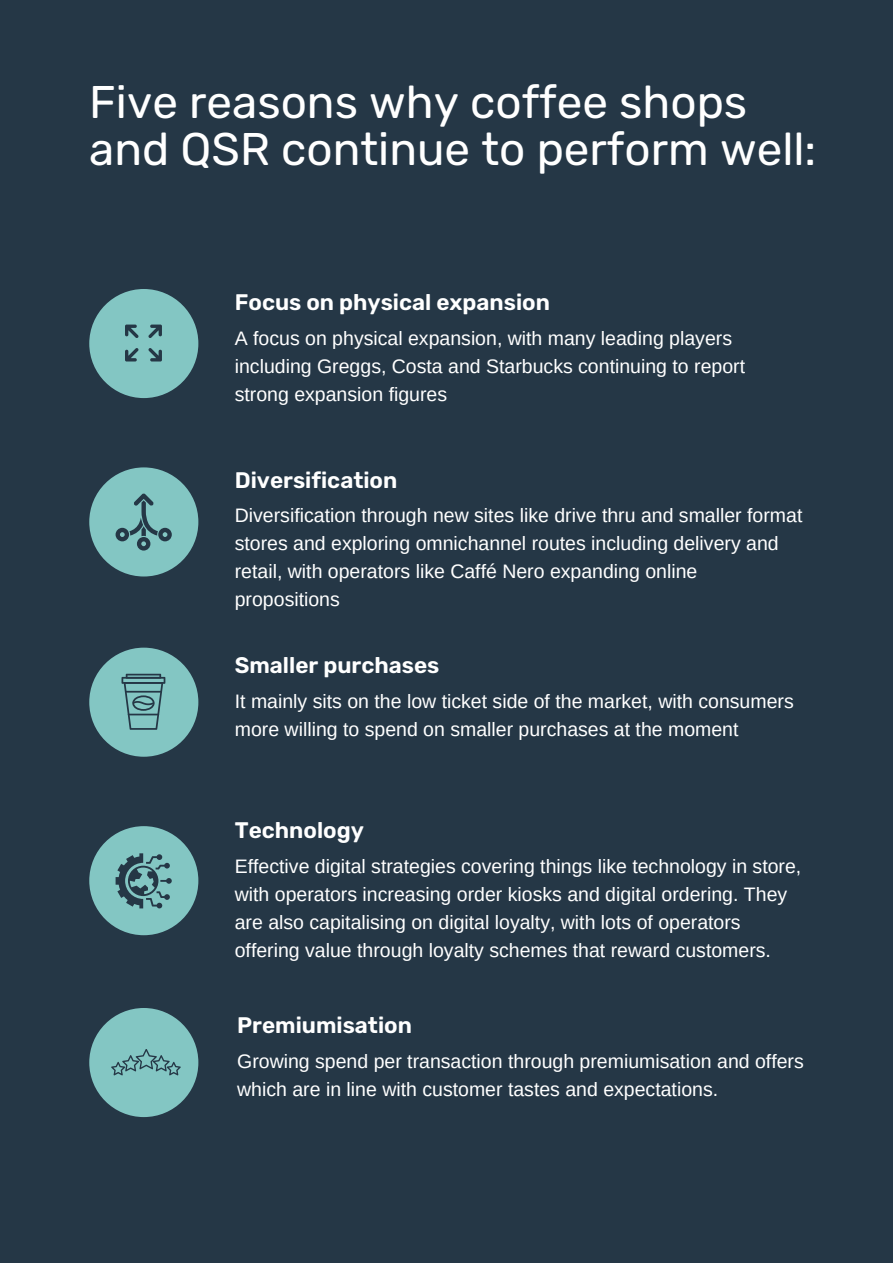
<style>
.page{position:relative;width:893px;height:1264px;background:#fff}
.page>*{position:absolute;margin:0;border:0;box-sizing:border-box;transform-origin:0 0}
.t1{font:45.75px/47.2px "Rubik";color:#fff}
.t2{font:600 22.5px "Rubik";color:#fff}
.t3{font:19.5px/28px "Arimo";color:#fff}
</style>
<div class="page">
<div style="left:0;top:0;width:892px;height:1262px;background:#253746"></div>
<div style="left:89px;top:289px;width:109px;height:109px;background:#83c6c3;border-radius:50%"></div>
<div style="left:89px;top:467px;width:109px;height:109px;background:#83c6c3;border-radius:50%"></div>
<div style="left:89px;top:647px;width:109px;height:109px;background:#83c6c3;border-radius:50%"></div>
<div style="left:89px;top:826px;width:109px;height:109px;background:#83c6c3;border-radius:50%"></div>
<div style="left:89px;top:1008px;width:109px;height:109px;background:#83c6c3;border-radius:50%"></div>
<svg style="left:125px;top:324px;width:37px;height:37px"></svg>
<svg style="left:115px;top:493px;width:57px;height:57px"></svg>
<svg style="left:121px;top:673px;width:44px;height:56px"></svg>
<hr style="left:128px;top:713px;width:31px;height:2px;background:#253746">
<svg style="left:116px;top:853px;width:56px;height:55px"></svg>
<svg style="left:111px;top:1049px;width:70px;height:26px"></svg>
<h1 class="t1" style="left:89px;top:78px;width:728px">Five reasons why coffee shops and QSR continue to perform well:</h1>
<p class="t2" style="left:235px;top:288px;width:316px">Focus on physical expansion</p>
<p class="t3" style="left:235px;top:324px;width:511px">A focus on physical expansion, with many leading players including Greggs, Costa and Starbucks continuing to report strong expansion figures</p>
<p class="t2" style="left:235px;top:467px;width:164px">Diversification</p>
<p class="t3" style="left:235px;top:501px;width:569px">Diversification through new sites like drive thru and smaller format stores and exploring omnichannel routes including delivery and retail, with operators like Caffé Nero expanding online propositions</p>
<p class="t2" style="left:235px;top:652px;width:206px">Smaller purchases</p>
<p class="t3" style="left:235px;top:687px;width:560px">It mainly sits on the low ticket side of the market, with consumers more willing to spend on smaller purchases at the moment</p>
<p class="t2" style="left:235px;top:817px;width:131px">Technology</p>
<p class="t3" style="left:235px;top:851px;width:568px">Effective digital strategies covering things like technology in store, with operators increasing order kiosks and digital ordering. They are also capitalising on digital loyalty, with lots of operators offering value through loyalty schemes that reward customers.</p>
<p class="t2" style="left:237px;top:1011px;width:176px">Premiumisation</p>
<p class="t3" style="left:237px;top:1047px;width:568px">Growing spend per transaction through premiumisation and offers which are in line with customer tastes and expectations.</p>
</div>
